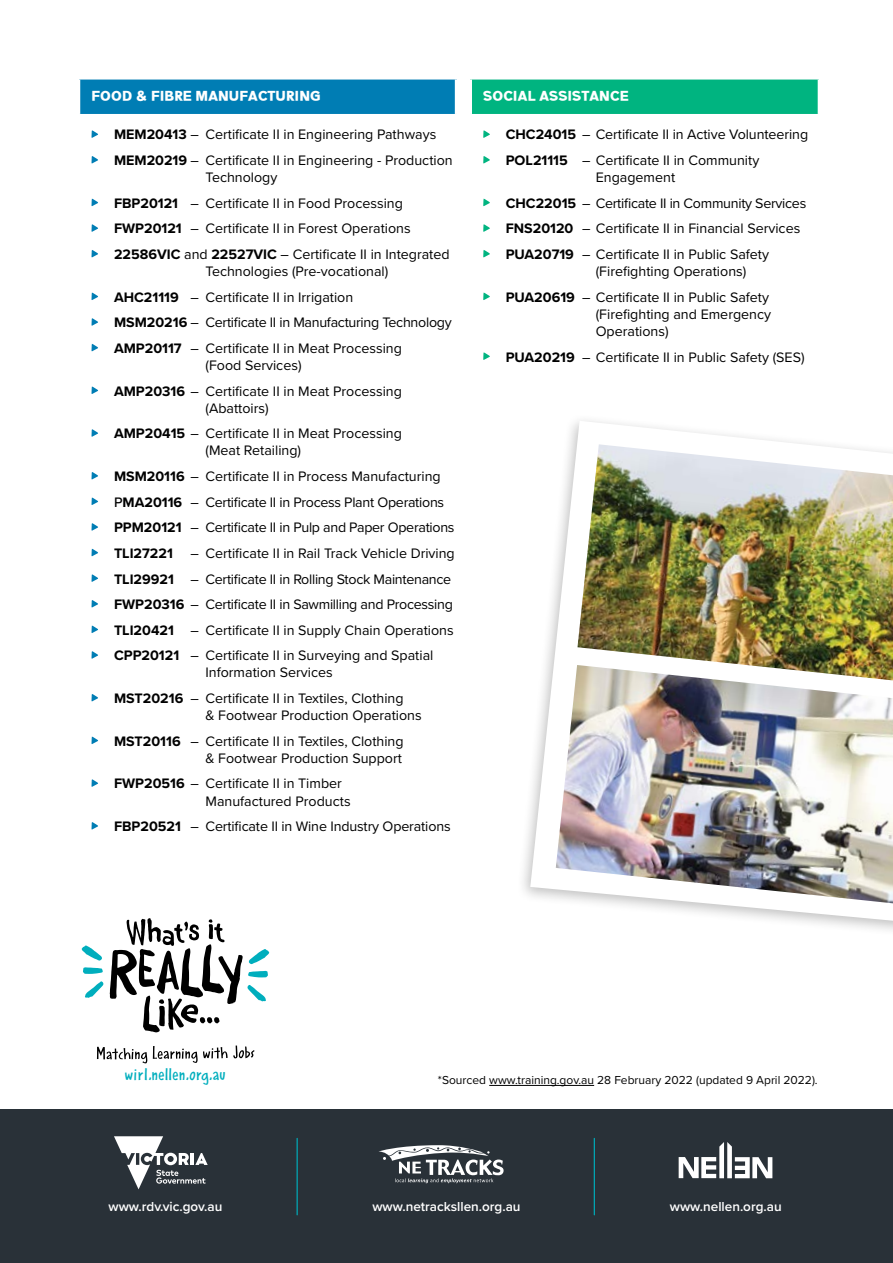
<style>
.page{position:relative;width:893px;height:1263px;background:#fff}
.page>*{position:absolute;margin:0;border:0;box-sizing:border-box;transform-origin:0 0}
.t1{font:500 19.5px "Smile ICG";color:#00aebd;scale:1.09 1}
.t2{font:16.5px "Electric Dreams Solid";color:#fff}
.t3{font:14.25px/25.7px "Proxima Nova";color:#000}
.t4{font:14.25px/25.7px "Proxima Nova";letter-spacing:-.02em;color:#000}
.t5{font:600 13.5px "Proxima Nova";color:#fff}
.t6{font:12px "Proxima Nova";color:#000}
.s1{font-weight:700}
.s2{font-weight:500}
</style>
<div class="page">
<div style="left:0;top:1110px;width:893px;height:153px;background:#293138"></div>
<svg style="left:114px;top:1136px;width:94px;height:53px"></svg>
<svg style="left:679px;top:1142px;width:93px;height:36px"></svg>
<svg style="left:379px;top:1145px;width:125px;height:38px"></svg>
<hr style="left:297px;top:1138px;width:1px;height:77px;background:#00acba">
<hr style="left:594px;top:1138px;width:1px;height:77px;background:#00acba">
<div style="left:79px;top:78px;width:377px;height:37px;background:#007db4"></div>
<hr style="left:77px;top:77px;width:381px;height:3px;background:#fff">
<hr style="left:77px;top:80px;width:3px;height:34px;background:#fff">
<hr style="left:455px;top:80px;width:3px;height:34px;background:#fff">
<hr style="left:77px;top:114px;width:381px;height:3px;background:#fff">
<svg style="left:92px;top:130px;width:6px;height:8px"></svg>
<svg style="left:92px;top:156px;width:6px;height:8px"></svg>
<svg style="left:92px;top:199px;width:6px;height:7px"></svg>
<svg style="left:92px;top:224px;width:6px;height:8px"></svg>
<svg style="left:92px;top:250px;width:6px;height:7px"></svg>
<svg style="left:92px;top:292px;width:6px;height:8px"></svg>
<svg style="left:92px;top:318px;width:6px;height:8px"></svg>
<svg style="left:92px;top:344px;width:6px;height:7px"></svg>
<svg style="left:92px;top:386px;width:6px;height:8px"></svg>
<svg style="left:92px;top:429px;width:6px;height:8px"></svg>
<svg style="left:92px;top:472px;width:6px;height:8px"></svg>
<svg style="left:92px;top:497px;width:6px;height:8px"></svg>
<svg style="left:92px;top:523px;width:6px;height:8px"></svg>
<svg style="left:92px;top:549px;width:6px;height:7px"></svg>
<svg style="left:92px;top:574px;width:6px;height:8px"></svg>
<svg style="left:92px;top:600px;width:6px;height:8px"></svg>
<svg style="left:92px;top:625px;width:6px;height:8px"></svg>
<svg style="left:92px;top:651px;width:6px;height:8px"></svg>
<svg style="left:92px;top:694px;width:6px;height:7px"></svg>
<svg style="left:92px;top:736px;width:6px;height:8px"></svg>
<svg style="left:92px;top:779px;width:6px;height:8px"></svg>
<svg style="left:92px;top:822px;width:6px;height:8px"></svg>
<div style="left:470px;top:78px;width:349px;height:37px;background:#00b480"></div>
<hr style="left:469px;top:77px;width:352px;height:3px;background:#fff">
<hr style="left:469px;top:80px;width:3px;height:34px;background:#fff">
<hr style="left:818px;top:80px;width:3px;height:34px;background:#fff">
<hr style="left:469px;top:114px;width:352px;height:3px;background:#fff">
<svg style="left:483px;top:130px;width:7px;height:8px"></svg>
<svg style="left:483px;top:156px;width:7px;height:8px"></svg>
<svg style="left:483px;top:199px;width:7px;height:7px"></svg>
<svg style="left:483px;top:224px;width:7px;height:8px"></svg>
<svg style="left:483px;top:250px;width:7px;height:7px"></svg>
<svg style="left:483px;top:292px;width:7px;height:8px"></svg>
<svg style="left:483px;top:352px;width:7px;height:8px"></svg>
<hr style="left:489px;top:1085px;width:105px;height:1px;background:#000">
<svg style="left:97px;top:1047px;width:50px;height:16px"></svg>
<svg style="left:153px;top:1045px;width:102px;height:18px"></svg>
<svg style="left:110px;top:918px;width:159px;height:114px"></svg>
<svg style="left:82px;top:945px;width:21px;height:53px"></svg>
<svg style="left:530px;top:421px;width:363px;height:500px"></svg>
<img style="left:577px;top:444px;width:316px;height:221px">
<img style="left:556px;top:665px;width:337px;height:238px">
<p class="t2" style="left:92px;top:87px;width:231px">FOOD &amp; FIBRE MANUFACTURING</p>
<p class="t3" style="left:114px;top:121px;width:340px"><span class="s1">MEM20413</span> – Certificate II in Engineering Pathways<br><span class="s1">MEM20219</span> – Certificate II in Engineering - Production</p>
<p class="t3" style="left:114px;top:164px;width:337px;text-indent:91px">Technology<br><span class="s1">FBP20121</span> – Certificate II in Food Processing <span class="s1">FWP20121</span> – Certificate II in Forest Operations <span class="s1">22586VIC</span> and <span class="s1">22527VIC</span> – Certificate II in Integrated</p>
<p class="t3" style="left:114px;top:258px;width:339px;text-indent:91px">Technologies (Pre-vocational)<br><span class="s1">AHC21119</span> – Certificate II in Irrigation<br><span class="s1">MSM20216</span> – Certificate II in Manufacturing Technology <span class="s1">AMP20117</span> – Certificate II in Meat Processing</p>
<p class="t3" style="left:114px;top:352px;width:289px;text-indent:91px">(Food Services)<br><span class="s1">AMP20316</span> – Certificate II in Meat Processing</p>
<p class="t3" style="left:114px;top:395px;width:289px;text-indent:91px">(Abattoirs)<br><span class="s1">AMP20415</span> – Certificate II in Meat Processing</p>
<p class="t4" style="left:114px;top:437px;width:342px;text-indent:91px">(Meat Retailing)<br><span class="s1">MSM20116</span> – Certificate II in Process Manufacturing <span class="s2">P</span><span class="s1">MA20116</span> – Certificate II in Process Plant Operations <span class="s1">PPM20121</span> – Certificate II in Pulp and Paper Operations <span class="s1">TLI27221</span> – Certificate II in Rail Track Vehicle Driving <span class="s1">TLI29921</span> – Certificate II in Rolling Stock Maintenance <span class="s1">FWP20316</span> – Certificate II in Sawmilling and Processing <span class="s1">TLI20421</span> – Certificate II in Supply Chain Operations <span class="s1">CPP20121</span> – Certificate II in Surveying and Spatial</p>
<p class="t3" style="left:114px;top:659px;width:291px;text-indent:91px">Information Services<br><span class="s1">MST20216</span> – Certificate II in Textiles, Clothing</p>
<p class="t3" style="left:114px;top:702px;width:309px;text-indent:91px">&amp; Footwear Production Operations<br><span class="s1">MST20116</span> – Certificate II in Textiles, Clothing</p>
<p class="t3" style="left:114px;top:745px;width:290px;text-indent:91px">&amp; Footwear Production Support<br><span class="s1">FWP20516</span> – Certificate II in Timber</p>
<p class="t3" style="left:114px;top:787px;width:338px;text-align:center">Manufactured Products<br><span class="s1">FBP20521</span> – Certificate II in Wine Industry Operations</p>
<p class="t2" style="left:483px;top:87px;width:147px">SOCIAL ASSISTANCE</p>
<p class="t3" style="left:506px;top:121px;width:304px"><span class="s1">CHC24015</span> – Certificate II in Active Volunteering<br><span class="s1">POL21115</span> – Certificate II in Community</p>
<p class="t3" style="left:506px;top:164px;width:302px;text-indent:90px">Engagement<br><span class="s1">CHC22015</span> – Certificate II in Community Services <span class="s1">FNS20120</span> – Certificate II in Financial Services <span class="s1">PUA20719</span> – Certificate II in Public Safety</p>
<p class="t3" style="left:506px;top:258px;width:265px;text-indent:90px">(Firefighting Operations)<br><span class="s1">PUA20619</span> – Certificate II in Public Safety</p>
<p class="t3" style="left:596px;top:305px;width:177px;line-height:17.1px">(Firefighting and Emergency<br>Operations)</p>
<p class="t3" style="left:506px;top:343px;width:300px"><span class="s1">PUA20219</span> – Certificate II in Public Safety (SES)</p>
<h1 class="t1" style="left:125px;top:1061px;width:95px">wirl.nellen.org.au</h1>
<p class="t6" style="left:438px;top:1070px;width:381px">*Sourced www.training.gov.au 28 February 2022 (updated 9 April 2022).</p>
<p class="t5" style="left:109px;top:1196px;width:115px">www.rdv.vic.gov.au</p>
<p class="t5" style="left:372px;top:1196px;width:150px">www.netracksllen.org.au</p>
<p class="t5" style="left:670px;top:1196px;width:113px">www.nellen.org.au</p>
</div>
